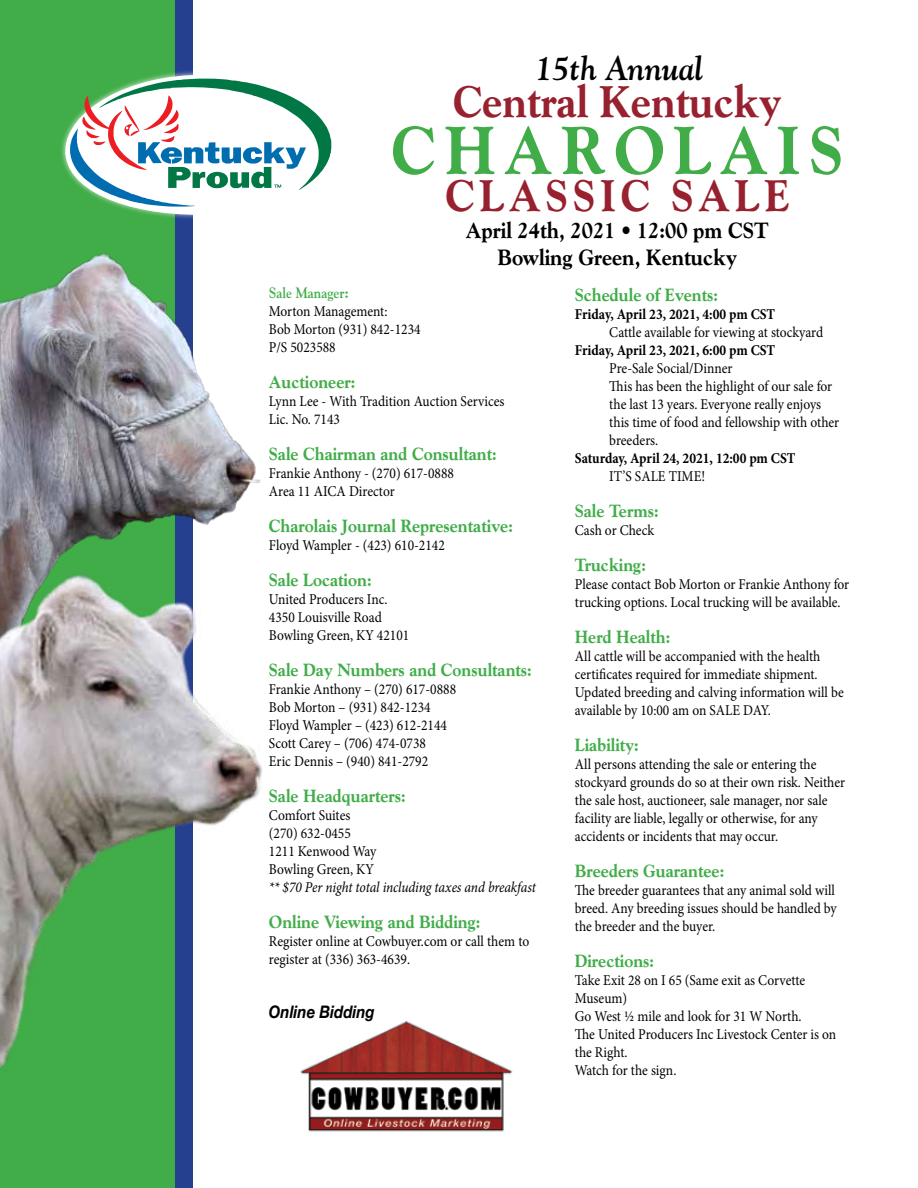
<style>
.page{position:relative;width:918px;height:1188px;background:#fff}
.page>*{position:absolute;margin:0;border:0;box-sizing:border-box;transform-origin:0 0}
.t1{font:800 68.4px "Goudy";letter-spacing:.14em;color:#41ad49;scale:.9 1}
.t2{font:800 45px "Goudy";color:#97212e;scale:.9 1}
.t3{font:800 45px "Goudy";letter-spacing:.12em;color:#97212e;scale:.9 1}
.t4{font:italic 700 34.2px "Goudy";color:#000;scale:.9 1}
.t5{font:800 22.5px/27px "Goudy";color:#000;text-align:center;scale:.9 1}
.t6{font:800 18px "Goudy";color:#41ad49;scale:.9 1}
.t7{font:italic 700 17.25px "Helvetica Neue";color:#000;scale:.87 1}
.t8{font:15px/18px "Minion Pro";color:#000;scale:.9 1}
.t9{font:700 15px "Minion Pro";color:#000;scale:.9 1}
.t10{font:italic 15px "Minion Pro";letter-spacing:-.01em;color:#000;scale:.9 1}
.t11{font:700 15px "Goudy";color:#41ad49;scale:.9 1}
</style>
<div class="page">
<div style="left:0;top:0;width:176px;height:1188px;background:#41ad49"></div>
<div style="left:176px;top:0;width:18px;height:1188px;background:#25408f"></div>
<img style="left:308px;top:1021px;width:205px;height:111px">
<svg style="left:61px;top:70px;width:271px;height:150px"></svg>
<img style="left:0;top:238px;width:253px;height:223px">
<img style="left:0;top:461px;width:375px;height:643px">
<h3 class="t4" style="left:536px;top:47px;width:188px">15th Annual</h3>
<h2 class="t2" style="left:453px;top:75px;width:366px">Central Kentucky</h2>
<h1 class="t1" style="left:391px;top:110px;width:504px">CHAROLAIS</h1>
<h2 class="t3" style="left:445px;top:170px;width:383px">CLASSIC SALE</h2>
<h3 class="t5" style="left:466px;top:217px;width:338px">April 24th, 2021 • 12:00 pm CST<br>Bowling Green, Kentucky</h3>
<p class="t11" style="left:269px;top:284px;width:91px">Sale Manager:</p>
<p class="t8" style="left:269px;top:302px;width:170px">Morton Management:<br>Bob Morton (931) 842-1234<br>P/S 5023588</p>
<p class="t6" style="left:269px;top:371px;width:98px">Auctioneer:</p>
<p class="t8" style="left:269px;top:392px;width:263px">Lynn Lee - With Tradition Auction Services<br>Lic. No. 7143</p>
<p class="t6" style="left:269px;top:443px;width:255px">Sale Chairman and Consultant:</p>
<p class="t8" style="left:269px;top:464px;width:207px">Frankie Anthony - (270) 617-0888<br>Area 11 AICA Director</p>
<p class="t6" style="left:269px;top:515px;width:273px">Charolais Journal Representative:</p>
<p class="t8" style="left:269px;top:536px;width:197px">Floyd Wampler - (423) 610-2142</p>
<p class="t6" style="left:269px;top:569px;width:116px">Sale Location:</p>
<p class="t8" style="left:269px;top:590px;width:158px">United Producers Inc.<br>4350 Louisville Road<br>Bowling Green, KY 42101</p>
<p class="t6" style="left:269px;top:659px;width:294px">Sale Day Numbers and Consultants:</p>
<p class="t8" style="left:269px;top:680px;width:210px">Frankie Anthony – (270) 617-0888<br>Bob Morton – (931) 842-1234<br>Floyd Wampler – (423) 612-2144<br>Scott Carey – (706) 474-0738<br>Eric Dennis – (940) 841-2792</p>
<p class="t6" style="left:269px;top:785px;width:154px">Sale Headquarters:</p>
<p class="t8" style="left:269px;top:806px;width:121px">Comfort Suites (270) 632-0455<br>1211 Kenwood Way<br>Bowling Green, KY</p>
<p class="t10" style="left:269px;top:877px;width:298px">** $70 Per night total including taxes and breakfast</p>
<p class="t6" style="left:269px;top:911px;width:237px">Online Viewing and Bidding:</p>
<p class="t8" style="left:269px;top:932px;width:291px">Register online at Cowbuyer.com or call them to register at (336) 363-4639.</p>
<p class="t7" style="left:269px;top:998px;width:123px">Online Bidding</p>
<p class="t6" style="left:575px;top:284px;width:161px">Schedule of Events:</p>
<p class="t9" style="left:575px;top:303px;width:224px">Friday, April 23, 2021, 4:00 pm CST</p>
<p class="t8" style="left:609px;top:323px;width:239px">Cattle available for viewing at stockyard</p>
<p class="t9" style="left:575px;top:339px;width:224px">Friday, April 23, 2021, 6:00 pm CST</p>
<p class="t8" style="left:609px;top:359px;width:257px">Pre-Sale Social/Dinner<br>This has been the highlight of our sale for the last 13 years. Everyone really enjoys this time of food and fellowship with other breeders.</p>
<p class="t9" style="left:575px;top:447px;width:247px">Saturday, April 24, 2021, 12:00 pm CST</p>
<p class="t8" style="left:609px;top:467px;width:108px">IT’S SALE TIME!</p>
<p class="t6" style="left:575px;top:500px;width:95px">Sale Terms:</p>
<p class="t8" style="left:575px;top:521px;width:90px">Cash or Check</p>
<p class="t6" style="left:575px;top:554px;width:81px">Trucking:</p>
<p class="t8" style="left:575px;top:575px;width:306px">Please contact Bob Morton or Frankie Anthony for trucking options. Local trucking will be available.</p>
<p class="t6" style="left:575px;top:626px;width:108px">Herd Health:</p>
<p class="t8" style="left:575px;top:647px;width:300px">All cattle will be accompanied with the health certificates required for immediate shipment.<br>Updated breeding and calving information will be available by 10:00 am on SALE DAY.</p>
<p class="t6" style="left:575px;top:734px;width:73px">Liability:</p>
<p class="t8" style="left:575px;top:755px;width:302px">All persons attending the sale or entering the stockyard grounds do so at their own risk. Neither the sale host, auctioneer, sale manager, nor sale facility are liable, legally or otherwise, for any accidents or incidents that may occur.</p>
<p class="t6" style="left:575px;top:860px;width:168px">Breeders Guarantee:</p>
<p class="t8" style="left:575px;top:881px;width:293px;text-align:justify">The breeder guarantees that any animal sold will breed. Any breeding issues should be handled by the breeder and the buyer.</p>
<p class="t6" style="left:575px;top:950px;width:90px">Directions:</p>
<p class="t8" style="left:575px;top:971px;width:292px">Take Exit 28 on I 65 (Same exit as Corvette<br>Museum)<br>Go West ½ mile and look for 31 W North.<br>The United Producers Inc Livestock Center is on the Right.<br>Watch for the sign.</p>
</div>
